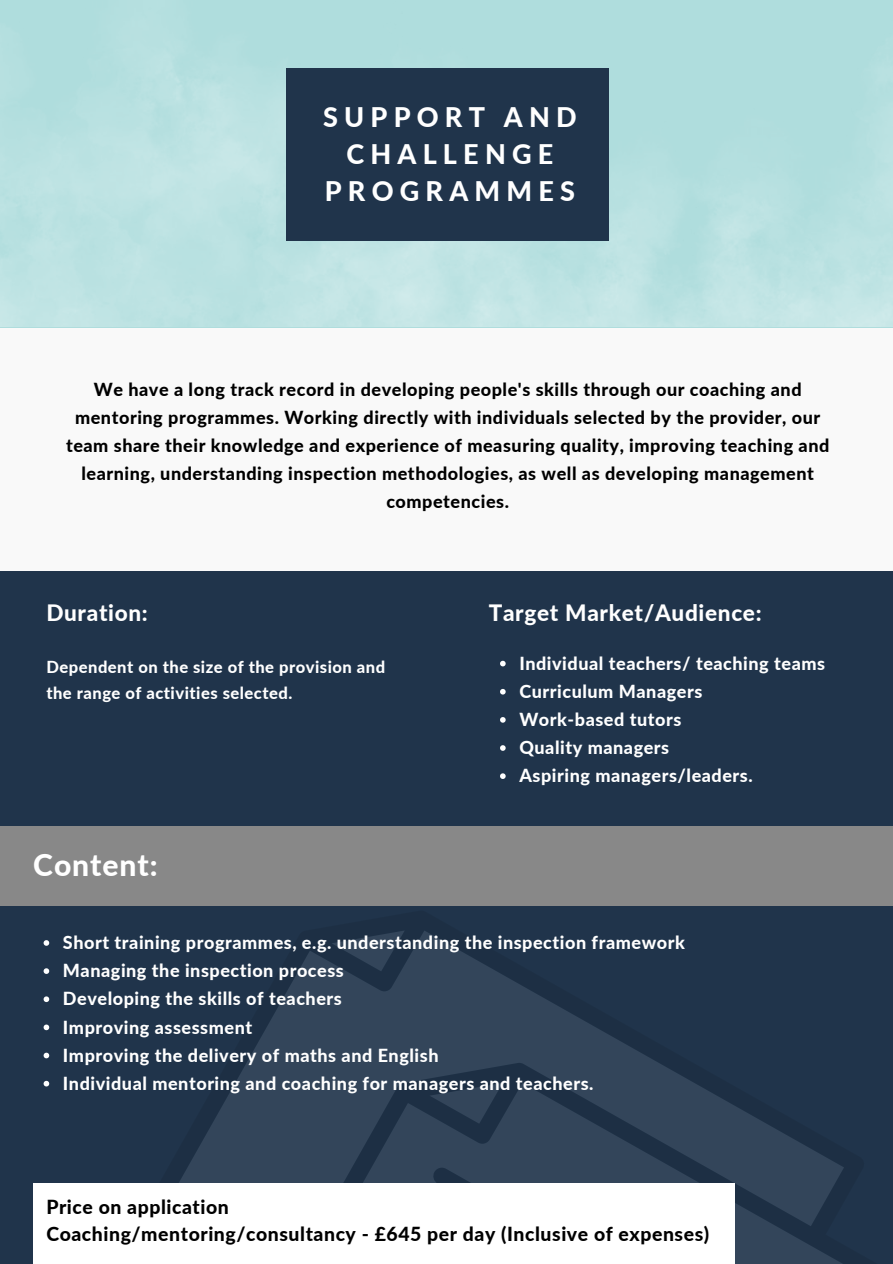
<style>
.page{position:relative;width:893px;height:1264px;background:#fff}
.page>*{position:absolute;margin:0;border:0;box-sizing:border-box;transform-origin:0 0}
.t1{font:800 30px "Lato";letter-spacing:.03em;color:#fff}
.t2{font:800 27px/37.2px "Lato";letter-spacing:.23em;color:#fff;text-align:center}
.t3{font:800 22.5px "Lato";letter-spacing:.03em;color:#fff}
.t4{font:800 19.35px/27px "Lato";letter-spacing:.03em;color:#000}
.t5{font:800 18px/28.2px "Lato";letter-spacing:.03em;color:#fff}
.t6{font:800 18px/28.2px "Lato";letter-spacing:.03em;color:#000;text-align:center}
.t7{font:800 16.5px/25.8px "Lato";letter-spacing:.03em;color:#fff}
</style>
<div class="page">
<div style="left:0;top:0;width:892px;height:1263px;background:#f9f9f9"></div>
<div style="left:0;top:571px;width:892px;height:692px;background:#20344b"></div>
<div style="left:0;top:826px;width:892px;height:79px;background:#888"></div>
<img style="left:0;top:0;width:892px;height:327px">
<div style="left:286px;top:68px;width:322px;height:172px;background:#20344b"></div>
<svg style="left:43px;top:931px;width:613px;height:156px"></svg>
<svg style="left:126px;top:1062px;width:718px;height:201px;fill:#33455a"></svg>
<div style="left:33px;top:1182px;width:701px;height:81px;background:#fff"></div>
<svg style="left:44px;top:940px;width:5px;height:5px"></svg>
<svg style="left:44px;top:968px;width:5px;height:5px"></svg>
<svg style="left:44px;top:996px;width:5px;height:6px"></svg>
<svg style="left:44px;top:1024px;width:5px;height:6px"></svg>
<svg style="left:44px;top:1052px;width:5px;height:6px"></svg>
<svg style="left:44px;top:1080px;width:5px;height:6px"></svg>
<svg style="left:500px;top:660px;width:5px;height:6px"></svg>
<svg style="left:500px;top:689px;width:5px;height:5px"></svg>
<svg style="left:500px;top:717px;width:5px;height:5px"></svg>
<svg style="left:500px;top:745px;width:5px;height:5px"></svg>
<svg style="left:500px;top:773px;width:5px;height:6px"></svg>
<h2 class="t2" style="left:323px;top:98px;width:255px">SUPPORT AND<br>CHALLENGE<br>PROGRAMMES</h2>
<p class="t6" style="left:66px;top:374px;width:764px">We have a long track record in developing people's skills through our coaching and mentoring programmes. Working directly with individuals selected by the provider, our team share their knowledge and experience of measuring quality, improving teaching and learning, understanding inspection methodologies, as well as developing management competencies.</p>
<p class="t3" style="left:46px;top:599px;width:103px">Duration:</p>
<p class="t3" style="left:488px;top:599px;width:274px">Target Market/Audience:</p>
<p class="t7" style="left:46px;top:654px;width:340px">Dependent on the size of the provision and the range of activities selected.</p>
<h1 class="t1" style="left:33px;top:846px;width:126px">Content:</h1>
<p class="t5" style="left:519px;top:648px;width:307px">Individual teachers/ teaching teams<br>Curriculum Managers<br>Work-based tutors<br>Quality managers<br>Aspiring managers/leaders.</p>
<p class="t5" style="left:63px;top:928px;width:623px">Short training programmes, e.g. understanding the inspection framework Managing the inspection process<br>Developing the skills of teachers<br>Improving assessment<br>Improving the delivery of maths and English<br>Individual mentoring and coaching for managers and teachers.</p>
<p class="t4" style="left:46px;top:1193px;width:664px">Price on application<br>Coaching/mentoring/consultancy - £645 per day (Inclusive of expenses)</p>
</div>
